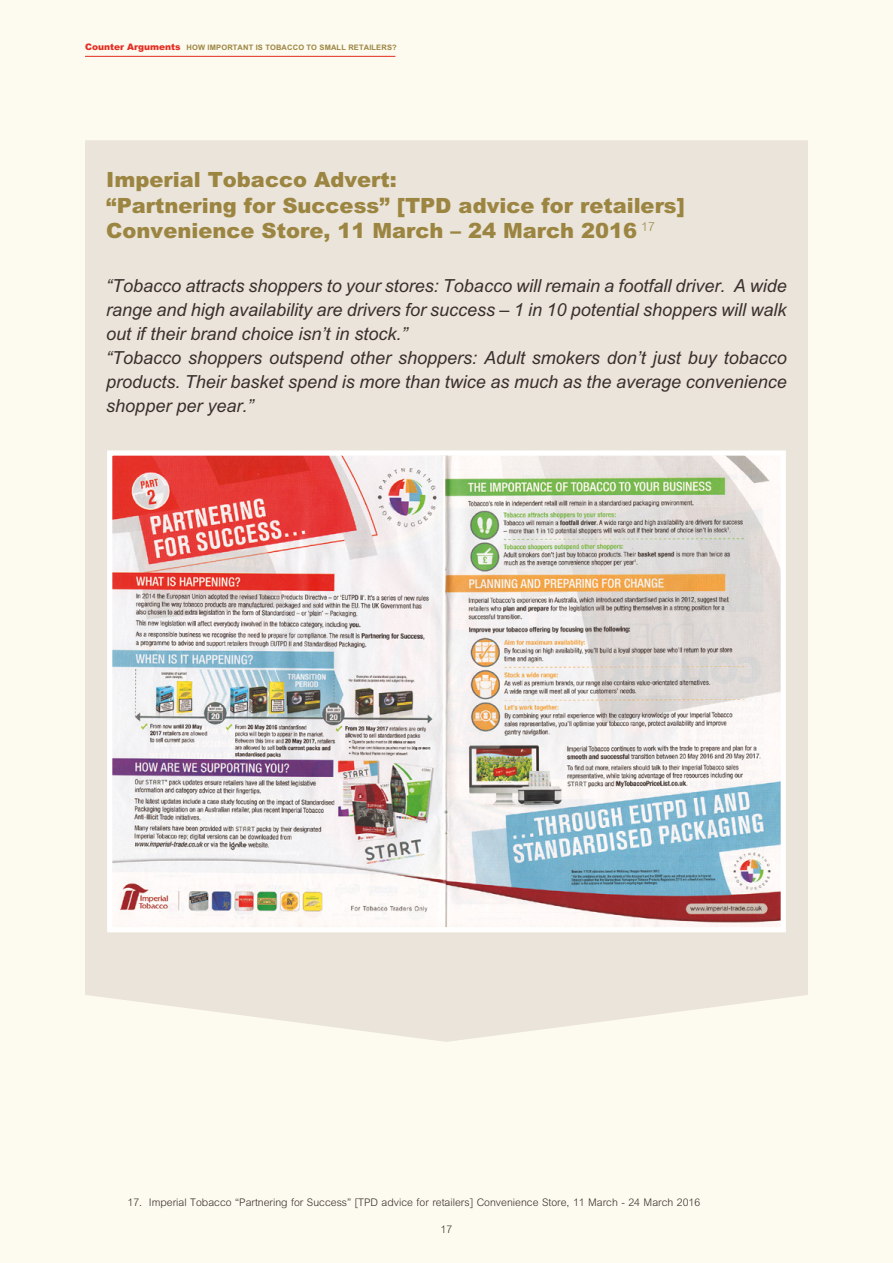
<style>
.page{position:relative;width:893px;height:1263px;background:#fdfaef}
.page>*{position:absolute;margin:0;border:0;box-sizing:border-box;transform-origin:0 0}
.t1{font:900 21px/25.5px "M Arial";color:#9b8541}
.t2{font:italic 18px/24px "M Arial";color:#3a2f2d}
.t3{font:300 10.5px "M Arial";color:#3a2f2d}
.t4{font:700 7.5px "M Arial";letter-spacing:.02em;color:#9b8541}
.s1{font-weight:900;font-size:9px;color:#e42d22}
</style>
<div class="page">
<hr style="left:85px;top:56px;width:310px;height:1px;background:#e42d22">
<div style="left:85px;top:140px;width:723px;height:902px;background:#eae4da"></div>
<img style="left:113px;top:456px;width:667px;height:470px">
<div style="left:107px;top:450px;width:679px;height:482px;border:5px solid #fff"></div>
<p class="t4" style="left:85px;top:43px;width:313px"><span class="s1">Counter Arguments</span> HOW IMPORTANT IS TOBACCO TO SMALL RETAILERS?</p>
<p class="t1" style="left:106px;top:166px;width:580px">Imperial Tobacco Advert:<br>“Partnering for Success” [TPD advice for retailers]<br>Convenience Store, 11 March – 24 March 2016 <sup>17</sup></p>
<p class="t2" style="left:106px;top:274px;width:682px">“Tobacco attracts shoppers to your stores: Tobacco will remain a footfall driver. A wide range and high availability are drivers for success – 1 in 10 potential shoppers will walk out if their brand choice isn’t in stock.”<br>“Tobacco shoppers outspend other shoppers: Adult smokers don’t just buy tobacco products. Their basket spend is more than twice as much as the average convenience shopper per year.”</p>
<p class="t3" style="left:128px;top:1196px;width:574px">17. Imperial Tobacco “Partnering for Success” [TPD advice for retailers] Convenience Store, 11 March - 24 March 2016</p>
<p class="t3" style="left:441px;top:1223px;width:13px">17</p>
</div>
